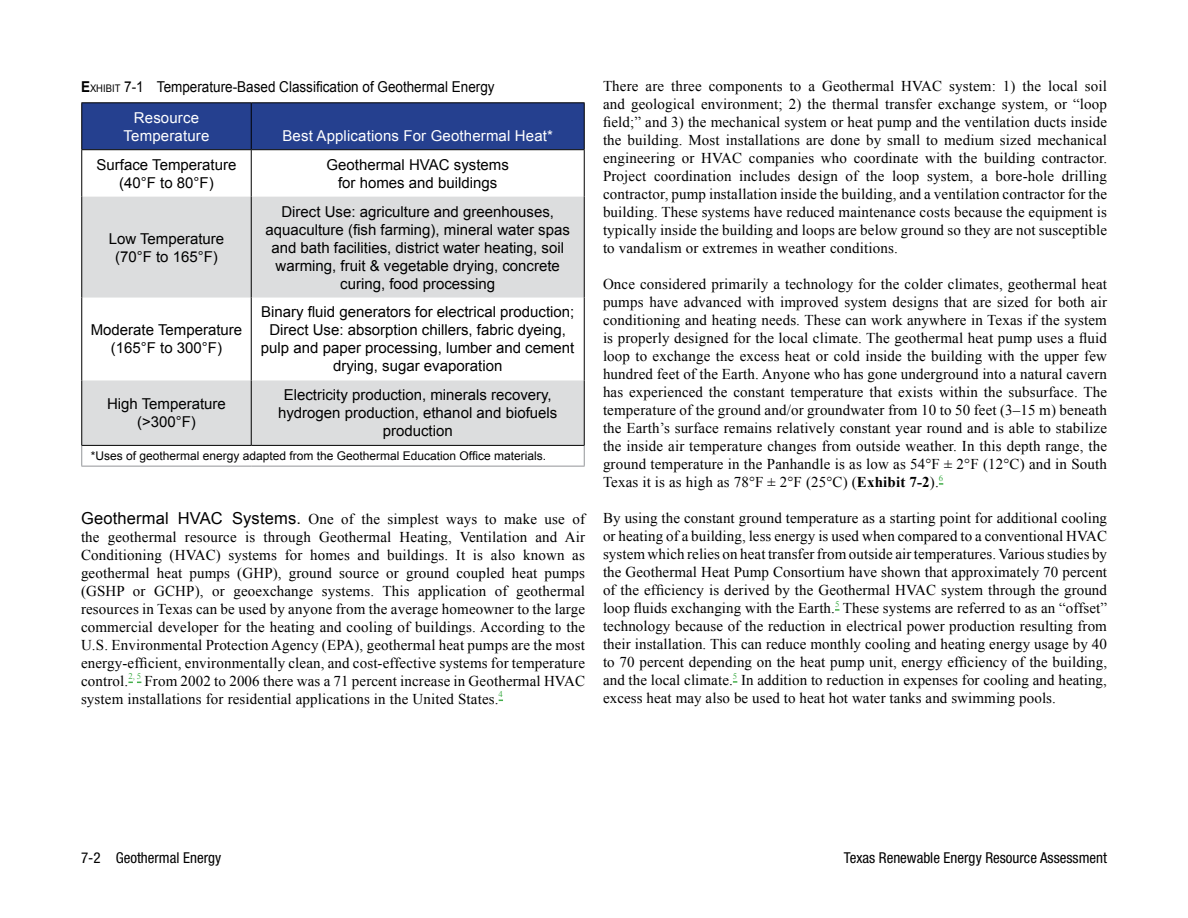
<style>
.page{position:relative;width:1188px;height:918px;background:#fff}
.page>*{position:absolute;margin:0;border:0;box-sizing:border-box;transform-origin:0 0}
.t1{font:15px/18px "Times New Roman";letter-spacing:.01em;color:#000;text-align:justify}
.caption_left{font:15px/18px "Arial";color:#000;text-align:center}
.caption_left-2{font:15px "Arial";color:#000;scale:.9 1}
.footer{font:condensed 15px "Helvetica Neue";color:#000}
.t2{font:15px/18px "Arial";letter-spacing:.01em;color:#fff;text-align:center}
.table_source_black{font:12px "Arial";color:#000}
.s1{font-weight:700}
.s2{font-size:10.5px}
.s3{font-family:"Arial";font-size:16.5px}
</style>
<div class="page">
<div style="left:82px;top:103px;width:502px;height:46px;background:#25408f"></div>
<svg style="left:82px;top:150px;width:502px;height:47px"></svg>
<svg style="left:82px;top:197px;width:502px;height:248px;fill:#dcddde"></svg>
<hr style="left:81px;top:103px;width:1px;height:46px;background:#000">
<hr style="left:81px;top:102px;width:170px;height:1px;background:#000">
<hr style="left:251px;top:102px;width:334px;height:1px;background:#000">
<hr style="left:81px;top:150px;width:1px;height:47px;background:#000">
<hr style="left:81px;top:197px;width:1px;height:101px;background:#000">
<hr style="left:81px;top:298px;width:1px;height:82px;background:#000">
<hr style="left:81px;top:380px;width:1px;height:65px;background:#000">
<hr style="left:81px;top:149px;width:170px;height:1px;background:#000">
<hr style="left:251px;top:149px;width:334px;height:1px;background:#000">
<hr style="left:81px;top:445px;width:170px;height:1px;background:#000">
<hr style="left:251px;top:445px;width:334px;height:1px;background:#000">
<hr style="left:251px;top:103px;width:1px;height:46px;background:#000">
<hr style="left:584px;top:103px;width:1px;height:46px;background:#000">
<hr style="left:251px;top:150px;width:1px;height:47px;background:#000">
<hr style="left:584px;top:150px;width:1px;height:47px;background:#000">
<hr style="left:251px;top:197px;width:1px;height:101px;background:#000">
<hr style="left:584px;top:197px;width:1px;height:101px;background:#000">
<hr style="left:251px;top:298px;width:1px;height:82px;background:#000">
<hr style="left:584px;top:298px;width:1px;height:82px;background:#000">
<hr style="left:251px;top:380px;width:1px;height:65px;background:#000">
<hr style="left:584px;top:380px;width:1px;height:65px;background:#000">
<svg style="left:81px;top:446px;width:1px;height:20px"></svg>
<svg style="left:584px;top:446px;width:1px;height:20px"></svg>
<hr style="left:81px;top:466px;width:170px;height:1px;background:#939598">
<hr style="left:251px;top:466px;width:334px;height:1px;background:#939598">
<p class="caption_left-2" style="left:81px;top:78px;width:461px"><span class="s1">E</span><span class="s2">xhibit</span> 7-1 Temperature-Based Classification of Geothermal Energy</p>
<p class="t2" style="left:124px;top:108px;width:87px">Resource<br>Temperature</p>
<p class="t2" style="left:282px;top:126px;width:272px">Best Applications For Geothermal Heat*</p>
<p class="caption_left" style="left:97px;top:155px;width:141px">Surface Temperature</p>
<p class="caption_left" style="left:119px;top:173px;width:96px">(40°F to 80°F)</p>
<p class="caption_left" style="left:109px;top:229px;width:117px">Low Temperature (70°F to 165°F)</p>
<p class="caption_left" style="left:91px;top:321px;width:153px">Moderate Temperature (165°F to 300°F)</p>
<p class="caption_left" style="left:327px;top:155px;width:184px">Geothermal HVAC systems for homes and buildings</p>
<p class="caption_left" style="left:266px;top:202px;width:306px">Direct Use: agriculture and greenhouses, aquaculture (fish farming), mineral water spas and bath facilities, district water heating, soil warming, fruit &amp; vegetable drying, concrete curing, food processing</p>
<p class="caption_left" style="left:261px;top:303px;width:315px">Binary fluid generators for electrical production; Direct Use: absorption chillers, fabric dyeing, pulp and paper processing, lumber and cement drying, sugar evaporation</p>
<p class="caption_left" style="left:107px;top:395px;width:120px">High Temperature (&gt;300°F)</p>
<p class="caption_left" style="left:278px;top:386px;width:281px">Electricity production, minerals recovery, hydrogen production, ethanol and biofuels production</p>
<p class="table_source_black" style="left:91px;top:449px;width:457px">*Uses of geothermal energy adapted from the Geothermal Education Office materials.</p>
<p class="t1" style="left:81px;top:510px;width:506px"><span class="s3">Geothermal HVAC Systems.</span> One of the simplest ways to make use of the geothermal resource is through Geothermal Heating, Ventilation and Air Conditioning (HVAC) systems for homes and buildings. It is also known as geothermal heat pumps (GHP), ground source or ground coupled heat pumps (GSHP or GCHP), or geoexchange systems. This application of geothermal resources in Texas can be used by anyone from the average homeowner to the large commercial developer for the heating and cooling of buildings. According to the U.S. Environmental Protection Agency (EPA), geothermal heat pumps are the most energy-efficient, environmentally clean, and cost-effective systems for temperature control.<sup>2,</sup> <sup>5</sup> From 2002 to 2006 there was a 71 percent increase in Geothermal HVAC system installations for residential applications in the United States.<sup>4</sup></p>
<p class="t1" style="left:603px;top:77px;width:506px">There are three components to a Geothermal HVAC system: 1) the local soil and geological environment; 2) the thermal transfer exchange system, or “loop field;” and 3) the mechanical system or heat pump and the ventilation ducts inside the building. Most installations are done by small to medium sized mechanical engineering or HVAC companies who coordinate with the building contractor.<br>Project coordination includes design of the loop system, a bore-hole drilling contractor, pump installation inside the building, and a ventilation contractor for the building. These systems have reduced maintenance costs because the equipment is typically inside the building and loops are below ground so they are not susceptible to vandalism or extremes in weather conditions.</p>
<p class="t1" style="left:603px;top:275px;width:506px">Once considered primarily a technology for the colder climates, geothermal heat pumps have advanced with improved system designs that are sized for both air conditioning and heating needs. These can work anywhere in Texas if the system is properly designed for the local climate. The geothermal heat pump uses a fluid loop to exchange the excess heat or cold inside the building with the upper few hundred feet of the Earth. Anyone who has gone underground into a natural cavern has experienced the constant temperature that exists within the subsurface. The temperature of the ground and/or groundwater from 10 to 50 feet (3–15 m) beneath the Earth’s surface remains relatively constant year round and is able to stabilize the inside air temperature changes from outside weather. In this depth range, the ground temperature in the Panhandle is as low as 54°F ± 2°F (12°C) and in South Texas it is as high as 78°F ± 2°F (25°C) (<span class="s1">Exhibit 7-2</span>).<sup>6</sup></p>
<p class="t1" style="left:603px;top:509px;width:506px">By using the constant ground temperature as a starting point for additional cooling or heating of a building, less energy is used when compared to a conventional HVAC system which relies on heat transfer from outside air temperatures. Various studies by the Geothermal Heat Pump Consortium have shown that approximately 70 percent of the efficiency is derived by the Geothermal HVAC system through the ground loop fluids exchanging with the Earth.<sup>5</sup> These systems are referred to as an “offset” technology because of the reduction in electrical power production resulting from their installation. This can reduce monthly cooling and heating energy usage by 40 to 70 percent depending on the heat pump unit, energy efficiency of the building, and the local climate.<sup>5</sup> In addition to reduction in expenses for cooling and heating, excess heat may also be used to heat hot water tanks and swimming pools.</p>
<p class="footer" style="left:81px;top:849px;width:142px">7-2 Geothermal Energy</p>
<p class="footer" style="left:844px;top:849px;width:265px">Texas Renewable Energy Resource Assessment</p>
</div>
